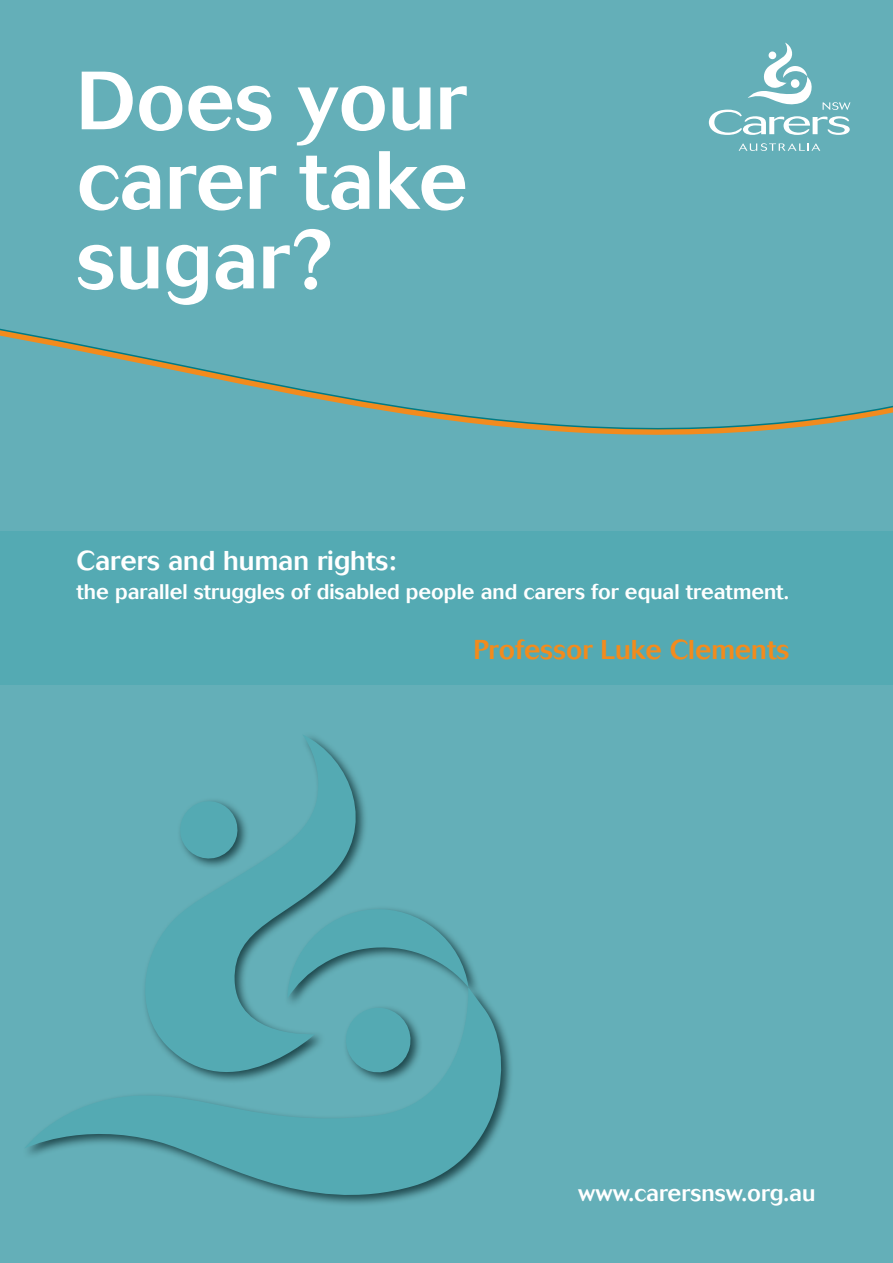
<style>
.page{position:relative;width:893px;height:1263px;background:#64afb8}
.page>*{position:absolute;margin:0;border:0;box-sizing:border-box;transform-origin:0 0}
.t1{font:500 81.6px/79.5px "Cosmos";color:#fff;text-align:justify}
.t2{font:500 27px "Cosmos";color:#fff}
.t3{font:500 27px "Cosmos";color:#f28b1d}
.t4{font:500 22.95px "Cosmos";color:#fff}
.t5{font:500 21px "Cosmos";color:#fff}
</style>
<div class="page">
<svg style="left:25px;top:987px;width:486px;height:217px"></svg>
<svg style="left:378px;top:908px;width:90px;height:90px"></svg>
<svg style="left:133px;top:735px;width:245px;height:376px"></svg>
<svg style="left:343px;top:1004px;width:71px;height:71px"></svg>
<svg style="left:0;top:328px;width:893px;height:107px"></svg>
<svg style="left:739px;top:143px;width:81px;height:8px"></svg>
<svg style="left:709px;top:43px;width:141px;height:92px"></svg>
<div style="left:0;top:531px;width:893px;height:154px;background:#54aab3"></div>
<h1 class="t1" style="left:77px;top:62px;width:393px">Does your carer take sugar?</h1>
<p class="t2" style="left:77px;top:545px;width:321px">Carers and human rights:</p>
<p class="t5" style="left:77px;top:579px;width:714px">the parallel struggles of disabled people and carers for equal treatment.</p>
<p class="t3" style="left:473px;top:634px;width:318px">Professor Luke Clements</p>
<p class="t4" style="left:578px;top:1179px;width:239px">www.carersnsw.org.au</p>
</div>
